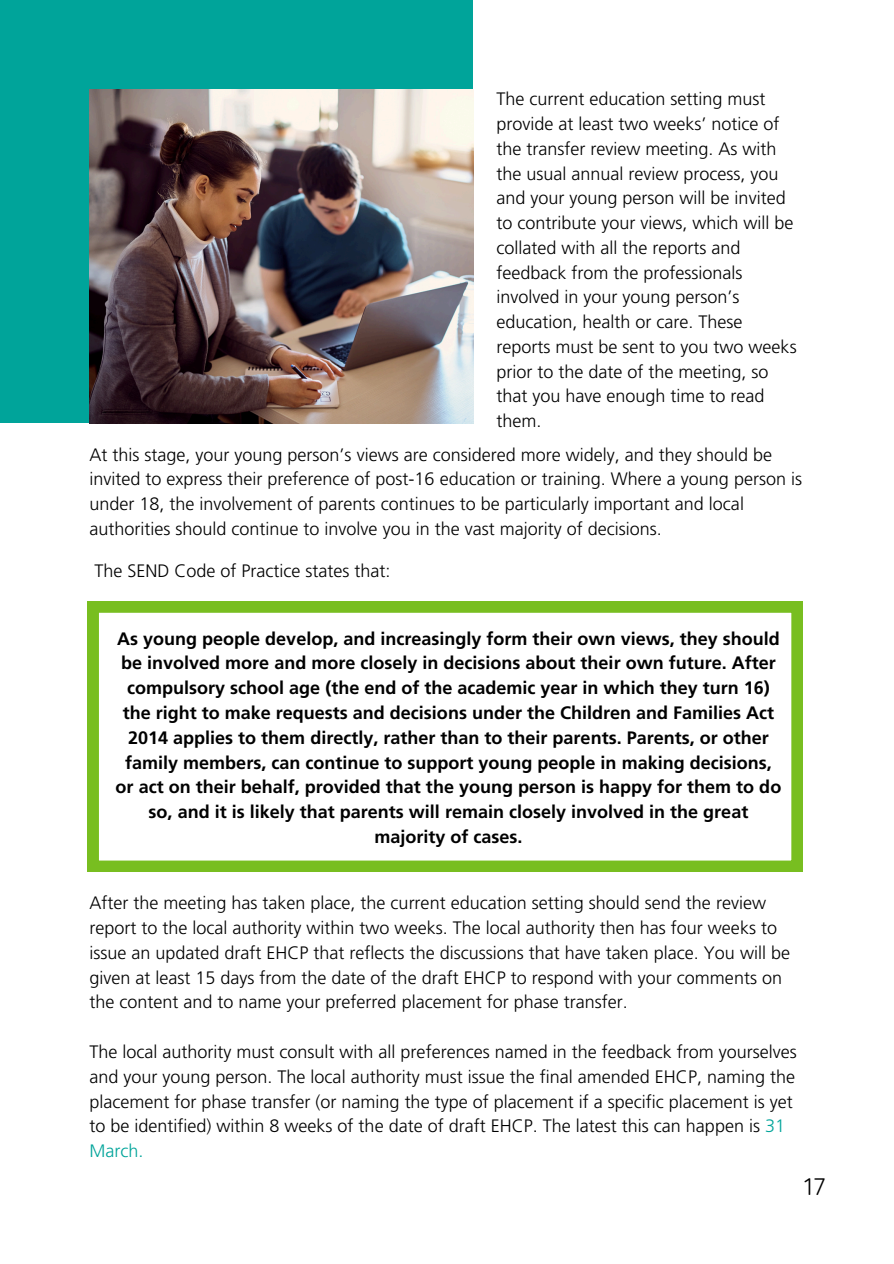
<style>
.page{position:relative;width:894px;height:1264px;background:#fff}
.page>*{position:absolute;margin:0;border:0;box-sizing:border-box;transform-origin:0 0}
.t1{font:24px "Quicksand";color:#000}
.t2{font:300 18px/24.8px "Frutiger LT Pro";color:#000}
.t3{font:700 18px/24.8px "Frutiger LT Pro";color:#000;text-align:center}
.s1{color:#00a49a}
</style>
<div class="page">
<div style="left:0;top:0;width:472px;height:423px;background:#00a49a"></div>
<img style="left:89px;top:89px;width:384px;height:334px">
<svg style="left:88px;top:601px;width:714px;height:270px"></svg>
<p class="t2" style="left:496px;top:86px;width:302px">The current education setting must provide at least two weeks’ notice of the transfer review meeting. As with the usual annual review process, you and your young person will be invited to contribute your views, which will be collated with all the reports and feedback from the professionals involved in your young person’s education, health or care. These reports must be sent to you two weeks prior to the date of the meeting, so that you have enough time to read them.</p>
<p class="t2" style="left:89px;top:442px;width:714px">At this stage, your young person’s views are considered more widely, and they should be invited to express their preference of post-16 education or training. Where a young person is under 18, the involvement of parents continues to be particularly important and local authorities should continue to involve you in the vast majority of decisions.</p>
<p class="t2" style="left:94px;top:558px;width:298px">The SEND Code of Practice states that:</p>
<p class="t3" style="left:116px;top:626px;width:667px">As young people develop, and increasingly form their own views, they should be involved more and more closely in decisions about their own future. After compulsory school age (the end of the academic year in which they turn 16) the right to make requests and decisions under the Children and Families Act 2014 applies to them directly, rather than to their parents. Parents, or other family members, can continue to support young people in making decisions, or act on their behalf, provided that the young person is happy for them to do so, and it is likely that parents will remain closely involved in the great majority of cases.</p>
<h2 class="t2" style="left:89px;top:890px;width:702px">After the meeting has taken place, the current education setting should send the review report to the local authority within two weeks. The local authority then has four weeks to issue an updated draft EHCP that reflects the discussions that have taken place. You will be given at least 15 days from the date of the draft EHCP to respond with your comments on the content and to name your preferred placement for phase transfer.</h2>
<p class="t2" style="left:89px;top:1039px;width:709px">The local authority must consult with all preferences named in the feedback from yourselves and your young person. The local authority must issue the final amended EHCP, naming the placement for phase transfer (or naming the type of placement if a specific placement is yet to be identified) within 8 weeks of the date of draft EHCP. The latest this can happen is <span class="s1">31<br>March.</span></p>
<h1 class="t1" style="left:804px;top:1171px;width:23px">17</h1>
</div>
